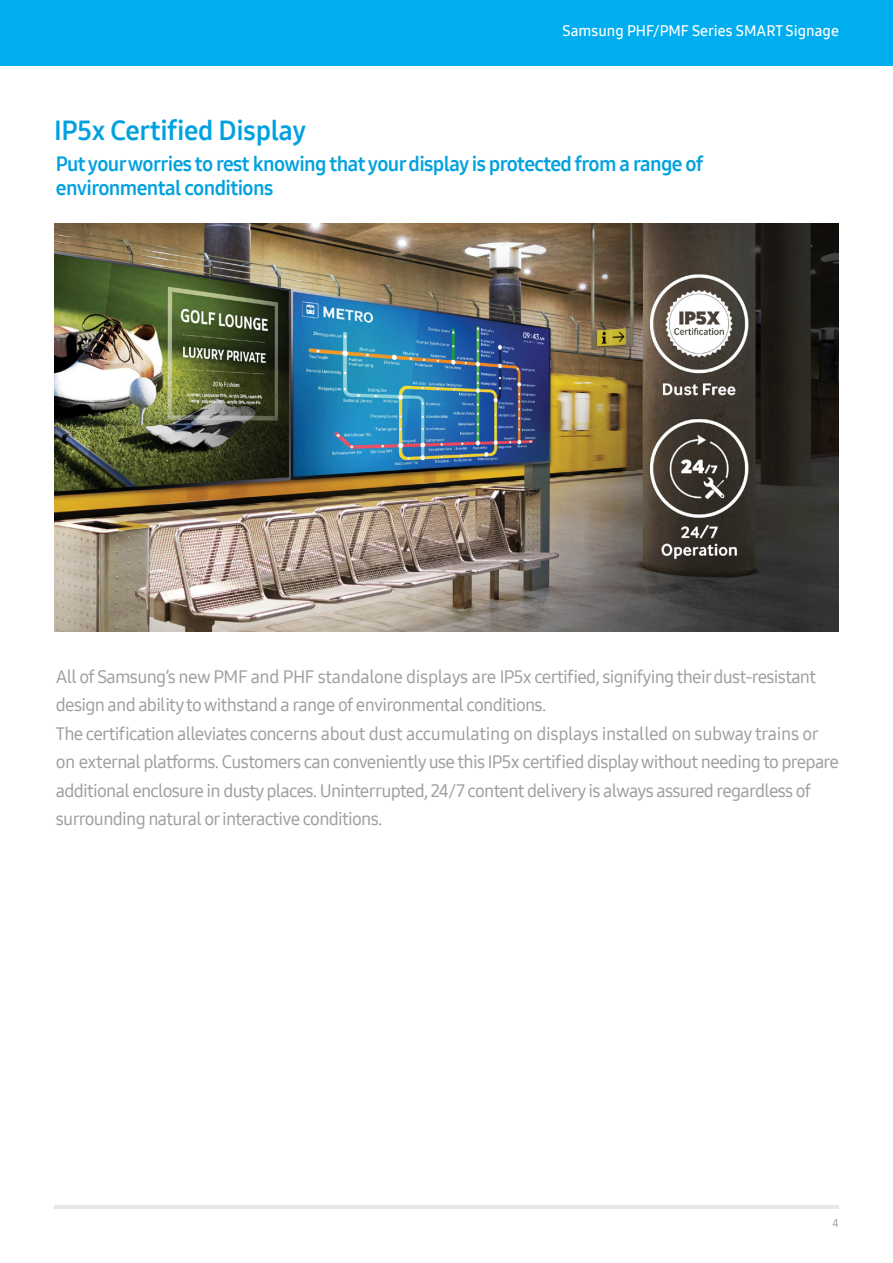
<style>
.page{position:relative;width:893px;height:1263px;background:#fff}
.page>*{position:absolute;margin:0;border:0;box-sizing:border-box;transform-origin:0 0}
.t1{font:27px "Samsung One 700";letter-spacing:-.01em;color:#00a1df}
.t2{font:20.25px/24.3px "Samsung One 700";letter-spacing:-.03em;color:#00a1df}
.t3{font:18px/28.5px "Samsung One 500";letter-spacing:-.04em;color:#9c9ea1}
.t4{font:15px "Samsung One 600";color:#fff}
.t5{font:11.25px "Samsung One 400";color:#939598}
</style>
<div class="page">
<div style="left:0;top:0;width:893px;height:66px;background:#00aeef"></div>
<hr style="left:54px;top:1206px;width:785px;height:3px;background:#e6e7e8">
<img style="left:54px;top:224px;width:785px;height:408px">
<h1 class="t1" style="left:54px;top:112px;width:254px">IP5x Certified Display</h1>
<p class="t4" style="left:563px;top:21px;width:278px">Samsung PHF/PMF Series SMART Signage</p>
<p class="t2" style="left:56px;top:151px;width:649px">Put your worries to rest knowing that your display is protected from a range of environmental conditions</p>
<p class="t3" style="left:56px;top:662px;width:785px">All of Samsung’s new PMF and PHF standalone displays are IP5x certified, signifying their dust-resistant design and ability to withstand a range of environmental conditions.<br>The certification alleviates concerns about dust accumulating on displays installed on subway trains or on external platforms. Customers can conveniently use this IP5x certified display without needing to prepare additional enclosure in dusty places. Uninterrupted, 24/7 content delivery is always assured regardless of surrounding natural or interactive conditions.</p>
<p class="t5" style="left:833px;top:1215px;width:8px">4</p>
</div>
